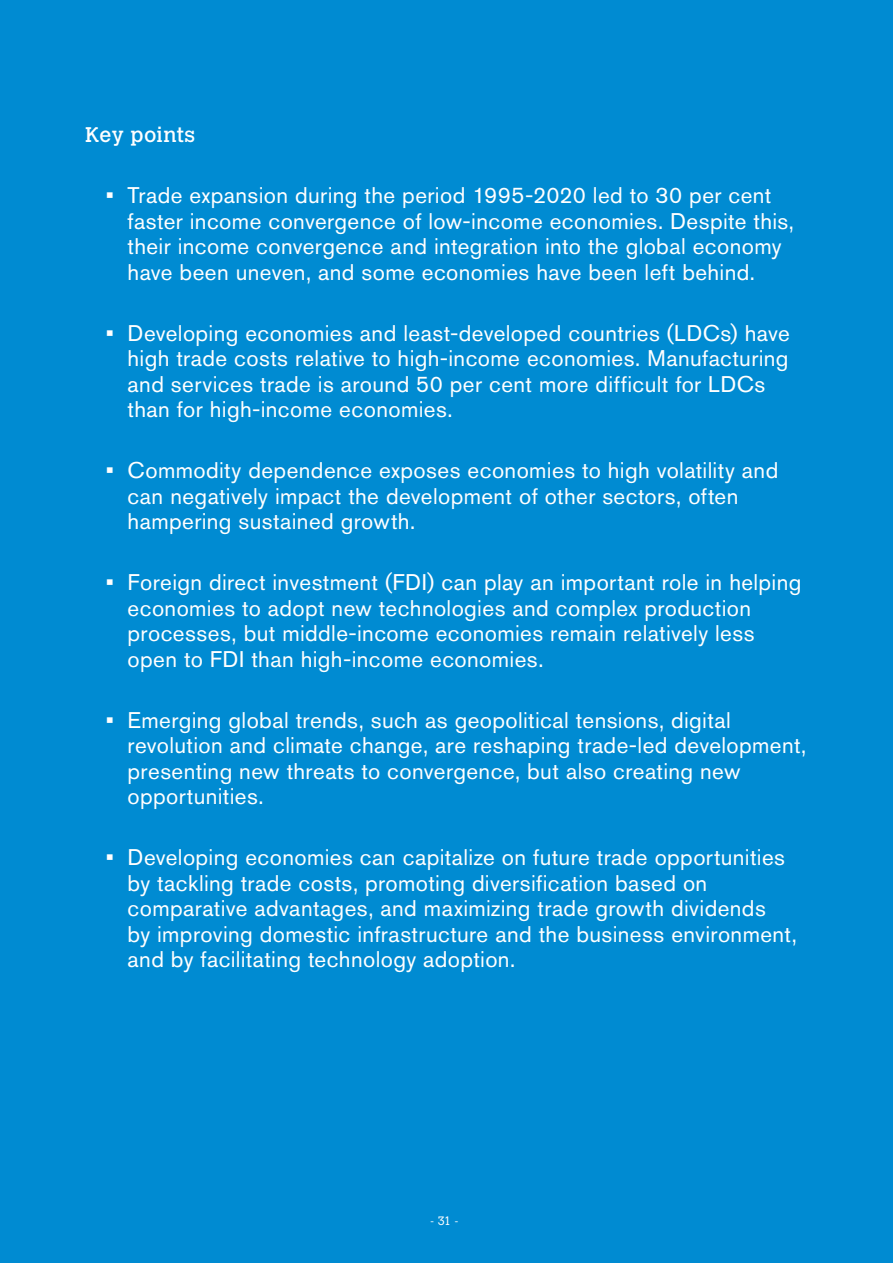
<style>
.page{position:relative;width:893px;height:1263px;background:#008bd2}
.page>*{position:absolute;margin:0;border:0;box-sizing:border-box;transform-origin:0 0}
.t1{font:22.5px/25.5px "Akzidenz Grotesk BE";letter-spacing:.02em;color:#fff}
.t2{font:21px "Calvert MT Std";letter-spacing:.01em;color:#fff}
.t3{font:300 12px "Calvert MT Std";color:#fff}
.s1{font-weight:700}
</style>
<div class="page">
<p class="t2" style="left:85px;top:123px;width:112px">Key points</p>
<p class="t1" style="left:128px;top:183px;width:668px;text-indent:-21px"><span class="s1">•</span> Trade expansion during the period 1995-2020 led to 30 per cent faster income convergence of low-income economies. Despite this, their income convergence and integration into the global economy have been uneven, and some economies have been left behind.</p>
<p class="t1" style="left:128px;top:320px;width:664px;text-indent:-21px"><span class="s1">•</span> Developing economies and least-developed countries (LDCs) have high trade costs relative to high-income economies. Manufacturing and services trade is around 50 per cent more difficult for LDCs than for high-income economies.</p>
<p class="t1" style="left:128px;top:458px;width:652px;text-indent:-21px"><span class="s1">•</span> Commodity dependence exposes economies to high volatility and can negatively impact the development of other sectors, often hampering sustained growth.</p>
<p class="t1" style="left:128px;top:570px;width:675px;text-indent:-21px"><span class="s1">•</span> Foreign direct investment (FDI) can play an important role in helping economies to adopt new technologies and complex production processes, but middle-income economies remain relatively less open to FDI than high-income economies.</p>
<p class="t1" style="left:128px;top:707px;width:680px;text-indent:-21px"><span class="s1">•</span> Emerging global trends, such as geopolitical tensions, digital revolution and climate change, are reshaping trade-led development, presenting new threats to convergence, but also creating new opportunities.</p>
<p class="t1" style="left:128px;top:845px;width:671px;text-indent:-21px"><span class="s1">•</span> Developing economies can capitalize on future trade opportunities by tackling trade costs, promoting diversification based on comparative advantages, and maximizing trade growth dividends<br>by improving domestic infrastructure and the business environment, and by facilitating technology adoption.</p>
<p class="t3" style="left:430px;top:1214px;width:30px">- 31 -</p>
</div>
